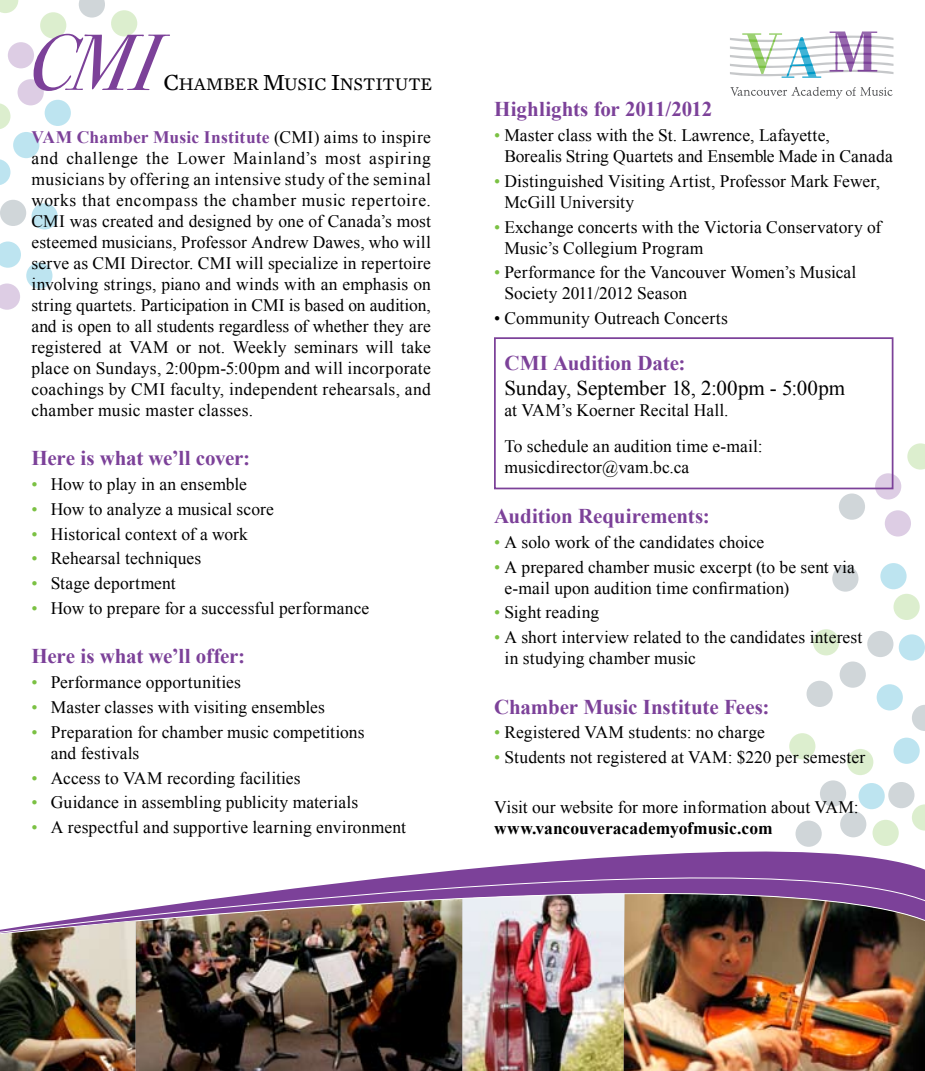
<style>
.page{position:relative;width:925px;height:1071px;background:#fff}
.page>*{position:absolute;margin:0;border:0;box-sizing:border-box;transform-origin:0 0}
.t1{font:79.8px "Bodoni Svty Two ITCTT Book Ita";color:#7c4199}
.t2{font:700 21px "Times New Roman";letter-spacing:-.005em;color:#7c4199}
.t3{font:21px "Times New Roman";color:#000}
.t4{font:18.2px "Mercury Text G2";color:#000}
.t5{font:17.5px/21px "Times New Roman";letter-spacing:.005em;color:#000}
.t6{font:700 17.5px "Times New Roman";color:#000}
.s1{font-size:23.45px}
.s2{font-weight:700;color:#7c4199}
.s3{color:#7bc143}
</style>
<div class="page">
<div style="left:880px;top:563px;width:26px;height:26px;background:#bde4f0;border-radius:50%"></div>
<div style="left:13px;top:132px;width:26px;height:26px;background:#bde4f0;border-radius:50%"></div>
<div style="left:45px;top:100px;width:26px;height:26px;background:#bde4f0;border-radius:50%"></div>
<div style="left:26px;top:262px;width:26px;height:27px;background:#bde4f0;border-radius:50%"></div>
<svg style="left:0;top:159px;width:10px;height:26px"></svg>
<div style="left:899px;top:634px;width:26px;height:27px;background:#bde4f0;border-radius:50%"></div>
<div style="left:32px;top:203px;width:26px;height:27px;background:#bde4f0;border-radius:50%"></div>
<svg style="left:0;top:242px;width:21px;height:26px"></svg>
<div style="left:893px;top:738px;width:27px;height:26px;background:#bde4f0;border-radius:50%"></div>
<div style="left:876px;top:684px;width:27px;height:26px;background:#bde4f0;border-radius:50%"></div>
<div style="left:885px;top:510px;width:26px;height:27px;background:#ddcde4;border-radius:50%"></div>
<div style="left:18px;top:79px;width:26px;height:26px;background:#ddcde4;border-radius:50%"></div>
<div style="left:893px;top:594px;width:27px;height:26px;background:#dceece;border-radius:50%"></div>
<div style="left:111px;top:10px;width:26px;height:26px;background:#dceece;border-radius:50%"></div>
<svg style="left:907px;top:443px;width:18px;height:27px"></svg>
<div style="left:40px;top:12px;width:26px;height:26px;background:#dceece;border-radius:50%"></div>
<svg style="left:0;top:103px;width:10px;height:26px"></svg>
<svg style="left:0;top:0;width:18px;height:13px"></svg>
<div style="left:847px;top:749px;width:26px;height:26px;background:#dceece;border-radius:50%"></div>
<div style="left:813px;top:629px;width:26px;height:26px;background:#dceece;border-radius:50%"></div>
<div style="left:789px;top:733px;width:26px;height:26px;background:#dceece;border-radius:50%"></div>
<div style="left:832px;top:565px;width:26px;height:27px;background:#d0d6d9;border-radius:50%"></div>
<svg style="left:912px;top:705px;width:13px;height:26px"></svg>
<div style="left:839px;top:662px;width:27px;height:26px;background:#d0d6d9;border-radius:50%"></div>
<div style="left:867px;top:631px;width:26px;height:26px;background:#d0d6d9;border-radius:50%"></div>
<div style="left:0;top:200px;width:26px;height:26px;background:#d0d6d9;border-radius:50%"></div>
<svg style="left:79px;top:0;width:26px;height:18px"></svg>
<div style="left:839px;top:494px;width:26px;height:26px;background:#d0d6d9;border-radius:50%"></div>
<div style="left:806px;top:681px;width:27px;height:26px;background:#d0d6d9;border-radius:50%"></div>
<svg style="left:875px;top:473px;width:26px;height:27px"></svg>
<div style="left:8px;top:42px;width:26px;height:26px;background:#ddcde4;border-radius:50%"></div>
<svg style="left:0;top:284px;width:20px;height:26px"></svg>
<svg style="left:820px;top:774px;width:105px;height:33px"></svg>
<div style="left:494px;top:337px;width:399px;height:152px;border:2px solid #7c4199"></div>
<img style="left:58px;top:807px;width:867px;height:264px">
<svg style="left:730px;top:87px;width:162px;height:12px"></svg>
<svg style="left:730px;top:31px;width:163px;height:47px"></svg>
<img style="left:0;top:921px;width:136px;height:150px">
<h1 class="t1" style="left:28px;top:-7px;width:130px">CMI</h1>
<p class="t4" style="left:163px;top:73px;width:270px"><span class="s1">C</span>HAMBER <span class="s1">M</span>USIC <span class="s1">I</span>NSTITUTE</p>
<p class="t5" style="left:32px;top:126px;width:401px;text-align:justify"><span class="s2">VAM Chamber Music Institute</span> (CMI) aims to inspire and challenge the Lower Mainland’s most aspiring musicians by offering an intensive study of the seminal works that encompass the chamber music repertoire.<br>CMI was created and designed by one of Canada’s most esteemed musicians, Professor Andrew Dawes, who will serve as CMI Director. CMI will specialize in repertoire involving strings, piano and winds with an emphasis on string quartets. Participation in CMI is based on audition, and is open to all students regardless of whether they are registered at VAM or not. Weekly seminars will take place on Sundays, 2:00pm-5:00pm and will incorporate coachings by CMI faculty, independent rehearsals, and chamber music master classes.</p>
<p class="t2" style="left:32px;top:444px;width:220px">Here is what we’ll cover:</p>
<p class="t5" style="left:32px;top:473px;width:217px"><span class="s3">•</span> How to play in an ensemble</p>
<p class="t5" style="left:32px;top:498px;width:244px"><span class="s3">•</span> How to analyze a musical score</p>
<p class="t5" style="left:32px;top:523px;width:218px"><span class="s3">•</span> Historical context of a work</p>
<p class="t5" style="left:32px;top:548px;width:171px"><span class="s3">•</span> Rehearsal techniques</p>
<p class="t5" style="left:32px;top:572px;width:146px"><span class="s3">•</span> Stage deportment</p>
<p class="t5" style="left:32px;top:597px;width:339px"><span class="s3">•</span> How to prepare for a successful performance</p>
<p class="t2" style="left:32px;top:642px;width:215px">Here is what we’ll offer:</p>
<p class="t5" style="left:32px;top:672px;width:211px"><span class="s3">•</span> Performance opportunities</p>
<p class="t5" style="left:32px;top:696px;width:295px"><span class="s3">•</span> Master classes with visiting ensembles</p>
<p class="t5" style="left:51px;top:721px;width:315px;text-indent:-19px"><span class="s3">•</span> Preparation for chamber music competitions and festivals</p>
<p class="t5" style="left:32px;top:767px;width:271px"><span class="s3">•</span> Access to VAM recording facilities</p>
<p class="t5" style="left:32px;top:792px;width:328px"><span class="s3">•</span> Guidance in assembling publicity materials</p>
<p class="t5" style="left:32px;top:816px;width:376px"><span class="s3">•</span> A respectful and supportive learning environment</p>
<p class="t2" style="left:494px;top:95px;width:220px">Highlights for 2011/2012</p>
<p class="t5" style="left:504px;top:124px;width:390px;text-indent:-10px"><span class="s3">•</span> Master class with the St. Lawrence, Lafayette,<br>Borealis String Quartets and Ensemble Made in Canada</p>
<p class="t5" style="left:504px;top:170px;width:377px;text-indent:-10px"><span class="s3">•</span> Distinguished Visiting Artist, Professor Mark Fewer,<br>McGill University</p>
<p class="t5" style="left:504px;top:216px;width:378px;text-indent:-10px"><span class="s3">•</span> Exchange concerts with the Victoria Conservatory of<br>Music’s Collegium Program</p>
<p class="t5" style="left:504px;top:262px;width:353px;text-indent:-10px"><span class="s3">•</span> Performance for the Vancouver Women’s Musical<br>Society 2011/2012 Season</p>
<p class="t5" style="left:494px;top:307px;width:235px">• Community Outreach Concerts</p>
<p class="t2" style="left:504px;top:348px;width:183px">CMI Audition Date:</p>
<p class="t3" style="left:504px;top:374px;width:342px">Sunday, September 18, 2:00pm - 5:00pm</p>
<p class="t5" style="left:504px;top:391px;width:260px;line-height:36.8px">at VAM’s Koerner Recital Hall.<br>To schedule an audition time e-mail:</p>
<p class="t5" style="left:504px;top:457px;width:186px">musicdirector@vam.bc.ca</p>
<p class="t2" style="left:494px;top:501px;width:217px">Audition Requirements:</p>
<p class="t5" style="left:494px;top:531px;width:272px"><span class="s3">•</span> A solo work of the candidates choice</p>
<p class="t5" style="left:504px;top:556px;width:352px;text-indent:-10px"><span class="s3">•</span> A prepared chamber music excerpt (to be sent via e-mail upon audition time confirmation)</p>
<p class="t5" style="left:494px;top:602px;width:107px"><span class="s3">•</span> Sight reading</p>
<p class="t5" style="left:504px;top:626px;width:359px;text-indent:-10px"><span class="s3">•</span> A short interview related to the candidates interest in studying chamber music</p>
<p class="t2" style="left:494px;top:692px;width:277px">Chamber Music Institute Fees:</p>
<p class="t5" style="left:494px;top:722px;width:272px"><span class="s3">•</span> Registered VAM students: no charge</p>
<p class="t5" style="left:494px;top:747px;width:373px"><span class="s3">•</span> Students not registered at VAM: $220 per semester</p>
<p class="t5" style="left:494px;top:796px;width:366px">Visit our website for more information about VAM:</p>
<p class="t6" style="left:494px;top:816px;width:280px">www.vancouveracademyofmusic.com</p>
</div>
